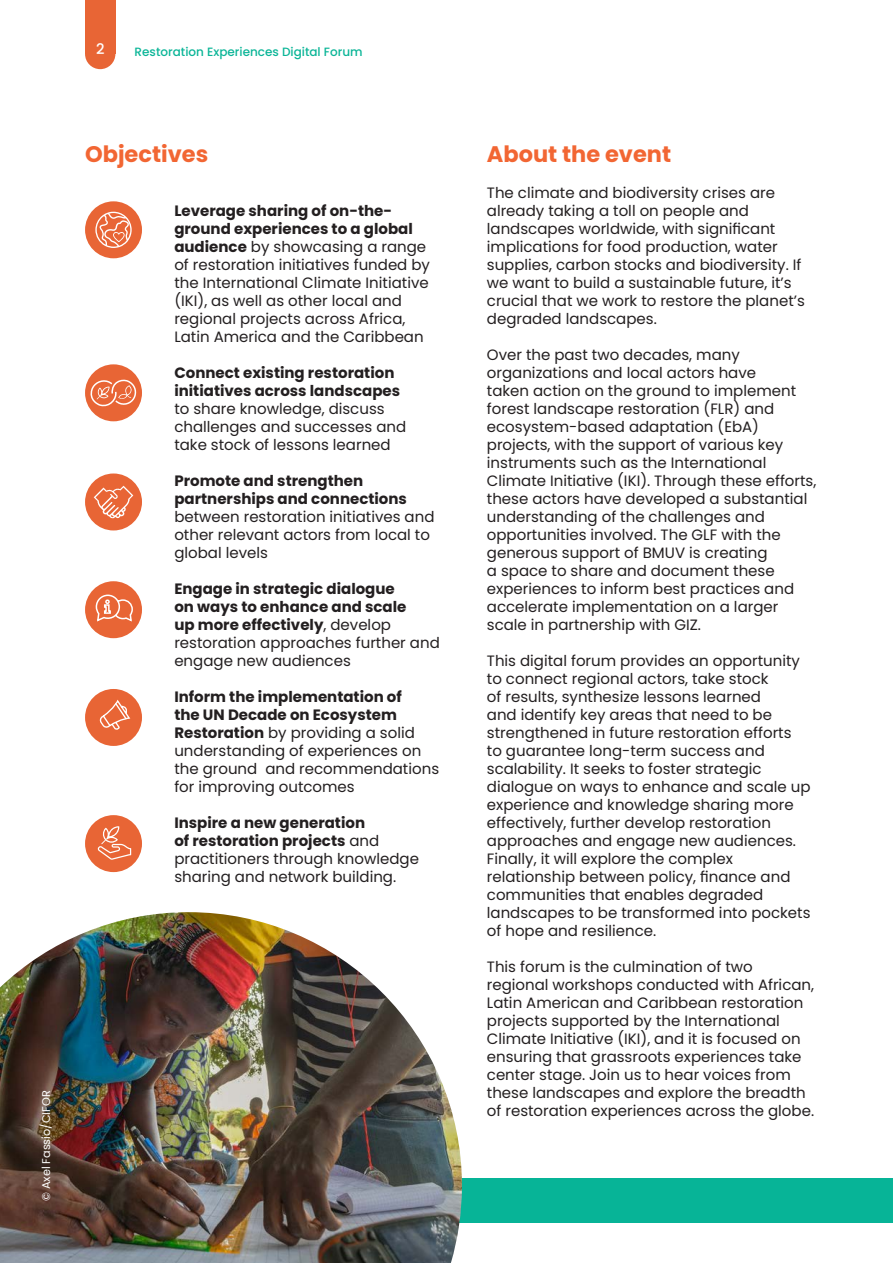
<style>
.page{position:relative;width:893px;height:1263px;background:#fff}
.page>*{position:absolute;margin:0;border:0;box-sizing:border-box;transform-origin:0 0}
.Concept_Note_Header_Intro{font:700 22.5px "Poppins";color:#f26633}
.Concept_Note_Body_Text{font:15px/18px "Poppins";color:#231f20}
.Concept_Note_Bullet_Text{font:15px/18px "Poppins";color:#231f20}
.Concept_Note_Bullet_Text-2{font:700 15px/18px "Poppins";color:#231f20}
.t1{font:500 14.55px "Poppins";color:#fff}
.t2{font:500 12px "Poppins";color:#0ab597}
.PhotoCredit{font:11.25px "Poppins";color:#fff}
.s1{font-weight:700}
.s2{font-weight:400}
</style>
<div class="page">
<div style="left:85px;top:0;width:30px;height:54px;background:#e86535"></div>
<div style="left:85px;top:39px;width:30px;height:30px;background:#e86535;border-radius:50%"></div>
<div style="left:419px;top:1178px;width:474px;height:44px;background:#07b497"></div>
<div style="left:85px;top:201px;width:57px;height:57px;background:#e86535;border-radius:50%"></div>
<div style="left:85px;top:364px;width:57px;height:57px;background:#e86535;border-radius:50%"></div>
<div style="left:85px;top:473px;width:57px;height:57px;background:#e86535;border-radius:50%"></div>
<div style="left:85px;top:689px;width:57px;height:57px;background:#e86535;border-radius:50%"></div>
<div style="left:85px;top:815px;width:57px;height:57px;background:#e86535;border-radius:50%"></div>
<div style="left:85px;top:581px;width:57px;height:57px;background:#e86535;border-radius:50%"></div>
<svg style="left:94px;top:486px;width:39px;height:33px"></svg>
<svg style="left:95px;top:594px;width:38px;height:28px"></svg>
<svg style="left:99px;top:701px;width:31px;height:29px"></svg>
<svg style="left:87px;top:377px;width:52px;height:32px"></svg>
<svg style="left:95px;top:212px;width:37px;height:36px"></svg>
<img style="left:0;top:912px;width:462px;height:351px">
<svg style="left:98px;top:826px;width:33px;height:34px"></svg>
<p class="t1" style="left:96px;top:40px;width:10px">2</p>
<p class="t2" style="left:135px;top:45px;width:229px">Restoration Experiences Digital Forum</p>
<p class="PhotoCredit" style="left:40px;top:1201px;width:112px;rotate:-90deg">© Axel Fassio/CIFOR</p>
<p class="Concept_Note_Header_Intro" style="left:85px;top:141px;width:125px">Objectives</p>
<p class="Concept_Note_Header_Intro" style="left:487px;top:141px;width:186px">About the event</p>
<p class="Concept_Note_Body_Text" style="left:487px;top:184px;width:319px">The climate and biodiversity crises are already taking a toll on people and landscapes worldwide, with significant implications for food production, water supplies, carbon stocks and biodiversity. If we want to build a sustainable future, it’s crucial that we work to restore the planet’s degraded landscapes.</p>
<p class="Concept_Note_Body_Text" style="left:487px;top:346px;width:331px">Over the past two decades, many organizations and local actors have<br>taken action on the ground to implement forest landscape restoration (FLR) and ecosystem-based adaptation (EbA) projects, with the support of various key instruments such as the International Climate Initiative (IKI). Through these efforts, these actors have developed a substantial understanding of the challenges and opportunities involved. The GLF with the generous support of BMUV is creating<br>a space to share and document these experiences to inform best practices and accelerate implementation on a larger scale in partnership with GIZ.</p>
<p class="Concept_Note_Body_Text" style="left:487px;top:652px;width:325px">This digital forum provides an opportunity to connect regional actors, take stock<br>of results, synthesize lessons learned<br>and identify key areas that need to be strengthened in future restoration efforts<br>to guarantee long-term success and scalability. It seeks to foster strategic dialogue on ways to enhance and scale up experience and knowledge sharing more effectively, further develop restoration approaches and engage new audiences.<br>Finally, it will explore the complex relationship between policy, finance and communities that enables degraded landscapes to be transformed into pockets of hope and resilience.</p>
<p class="Concept_Note_Body_Text" style="left:487px;top:958px;width:329px">This forum is the culmination of two regional workshops conducted with African, Latin American and Caribbean restoration projects supported by the International Climate Initiative (IKI), and it is focused on ensuring that grassroots experiences take center stage. Join us to hear voices from these landscapes and explore the breadth of restoration experiences across the globe.</p>
<p class="Concept_Note_Bullet_Text" style="left:174px;top:202px;width:257px"><span class="s1">Leverage sharing of on-the&shy;ground experiences to a global audience</span> by showcasing a range of restoration initiatives funded by the International Climate Initiative (IKI), as well as other local and regional projects across Africa, Latin America and the Caribbean</p>
<p class="Concept_Note_Bullet_Text" style="left:174px;top:364px;width:233px"><span class="s1">Connect existing restoration initiatives across landscapes </span>to share knowledge, discuss challenges and successes and take stock of lessons learned</p>
<p class="Concept_Note_Bullet_Text" style="left:174px;top:472px;width:262px"><span class="s1">Promote and strengthen partnerships and connections </span>between restoration initiatives and other relevant actors from local to global levels</p>
<p class="Concept_Note_Bullet_Text-2" style="left:174px;top:580px;width:267px">Engage in strategic dialogue<br>on ways to enhance and scale<br>up more effectively<span class="s2">, develop restoration approaches further and engage new audiences</span></p>
<p class="Concept_Note_Bullet_Text" style="left:174px;top:688px;width:266px"><span class="s1">Inform the implementation of<br>the UN Decade on Ecosystem<br>Restoration</span> by providing a solid understanding of experiences on the ground and recommendations for improving outcomes</p>
<p class="Concept_Note_Bullet_Text" style="left:174px;top:814px;width:246px"><span class="s1">Inspire a new generation<br>of restoration projects</span> and practitioners through knowledge sharing and network building.</p>
</div>
